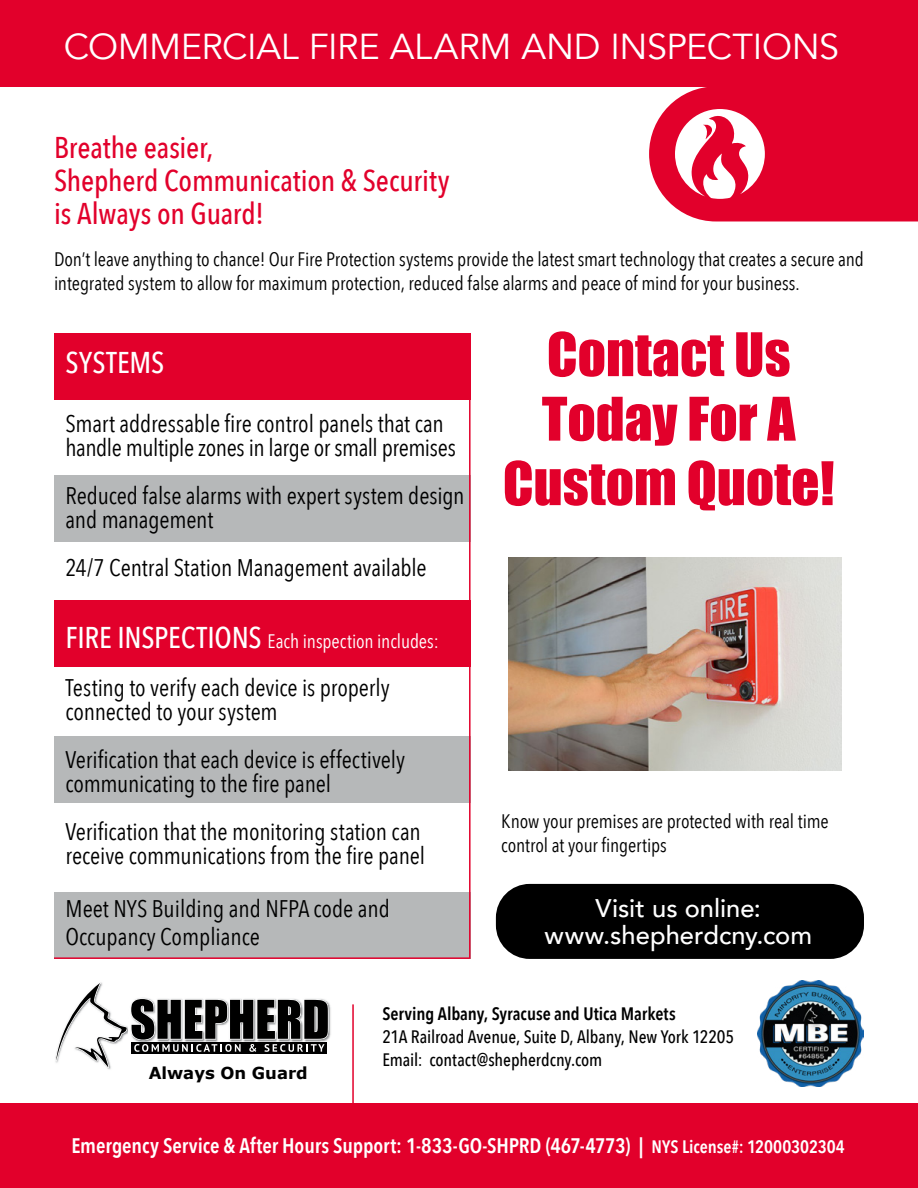
<style>
.page{position:relative;width:918px;height:1188px;background:#fff}
.page>*{position:absolute;margin:0;border:0;box-sizing:border-box;transform-origin:0 0}
.t1{font:55.5px/64.5px "Impact";color:#e2002b;text-align:center}
.t2{font:36px "Avenir";letter-spacing:-.01em;color:#fff}
.t3{font:500 30px/33px "Avenir Next Condensed";letter-spacing:-.005em;color:#e2002b}
.t4{font:500 30px "Avenir Next Condensed";color:#fff}
.t5{font:500 25.5px/27px "Avenir";color:#fff;text-align:center}
.t6{font:24px/24px "Avenir Next Condensed";letter-spacing:-.005em;color:#000}
.t7{font:600 21px "Avenir Next Condensed";letter-spacing:-.005em;color:#fff}
.t8{font:19.5px/24px "Avenir Next Condensed";letter-spacing:-.005em;color:#000}
.t9{font:19.5px "Avenir Next Condensed";letter-spacing:-.005em;color:#fff}
.t10{font:500 18px/22.8px "Avenir Next Condensed";letter-spacing:-.005em;color:#000}
.t11{font:600 18px "Avenir Next Condensed";color:#000}
.t12{font:700 16.5px "Verdana";color:#000}
.s1{font-weight:500;font-size:30px}
.s2{font-size:18px}
</style>
<div class="page">
<div style="left:0;top:0;width:918px;height:86px;background:#e2002b"></div>
<div style="left:0;top:1104px;width:918px;height:84px;background:#e2002b"></div>
<svg style="left:649px;top:86px;width:269px;height:135px"></svg>
<div style="left:54px;top:475px;width:417px;height:67px;background:#b6b8b9"></div>
<div style="left:54px;top:736px;width:417px;height:67px;background:#b6b8b9"></div>
<div style="left:54px;top:892px;width:417px;height:67px;background:#b6b8b9"></div>
<div style="left:54px;top:333px;width:417px;height:67px;background:#e2002b"></div>
<div style="left:54px;top:600px;width:417px;height:67px;background:#e2002b"></div>
<hr style="left:352px;top:1004px;width:2px;height:100px;background:#e2002b">
<hr style="left:469px;top:350px;width:2px;height:609px;background:#e2002b">
<hr style="left:54px;top:957px;width:415px;height:2px;background:#e2002b">
<div style="left:496px;top:884px;width:368px;height:75px;background:#000;border-radius:34px"></div>
<img style="left:509px;top:558px;width:332px;height:213px">
<svg style="left:56px;top:983px;width:272px;height:85px"></svg>
<img style="left:757px;top:981px;width:107px;height:105px">
<h2 class="t2" style="left:64px;top:25px;width:777px">COMMERCIAL FIRE ALARM AND INSPECTIONS</h2>
<p class="t3" style="left:54px;top:131px;width:397px">Breathe easier,<br>Shepherd Communication &amp; Security is Always on Guard!</p>
<p class="t8" style="left:54px;top:247px;width:811px">Don’t leave anything to chance! Our Fire Protection systems provide the latest smart technology that creates a secure and integrated system to allow for maximum protection, reduced false alarms and peace of mind for your business.</p>
<p class="t4" style="left:66px;top:345px;width:100px">SYSTEMS</p>
<p class="t6" style="left:66px;top:410px;width:392px">Smart addressable fire control panels that can handle multiple zones in large or small premises</p>
<p class="t6" style="left:66px;top:482px;width:401px">Reduced false alarms with expert system design and management</p>
<p class="t6" style="left:66px;top:554px;width:363px">24/7 Central Station Management available</p>
<p class="t9" style="left:66px;top:624px;width:375px"><span class="s1">FIRE INSPECTIONS</span> Each inspection includes:</p>
<p class="t6" style="left:66px;top:674px;width:326px">Testing to verify each device is properly connected to your system</p>
<p class="t6" style="left:66px;top:746px;width:341px">Verification that each device is effectively communicating to the fire panel</p>
<p class="t6" style="left:66px;top:818px;width:361px">Verification that the monitoring station can receive communications from the fire panel</p>
<p class="t6" style="left:66px;top:893px;width:326px;line-height:28.8px">Meet NYS Building and NFPA code and<br>Occupancy Compliance</p>
<h1 class="t1" style="left:503px;top:321px;width:333px">Contact Us<br>Today For A<br>Custom Quote!</h1>
<p class="t8" style="left:501px;top:809px;width:329px">Know your premises are protected with real time control at your fingertips</p>
<p class="t5" style="left:545px;top:894px;width:269px">Visit us online: www.shepherdcny.com</p>
<p class="t12" style="left:149px;top:1062px;width:161px">Always On Guard</p>
<p class="t11" style="left:382px;top:999px;width:295px">Serving Albany, Syracuse and Utica Markets</p>
<p class="t10" style="left:382px;top:1025px;width:353px">21A Railroad Avenue, Suite D, Albany, New York 12205<br>Email: contact@shepherdcny.com</p>
<p class="t7" style="left:71px;top:1127px;width:775px">Emergency Service &amp; After Hours Support: 1-833-GO-SHPRD (467-4773) | <span class="s2">NYS License#: 12000302304</span></p>
</div>
